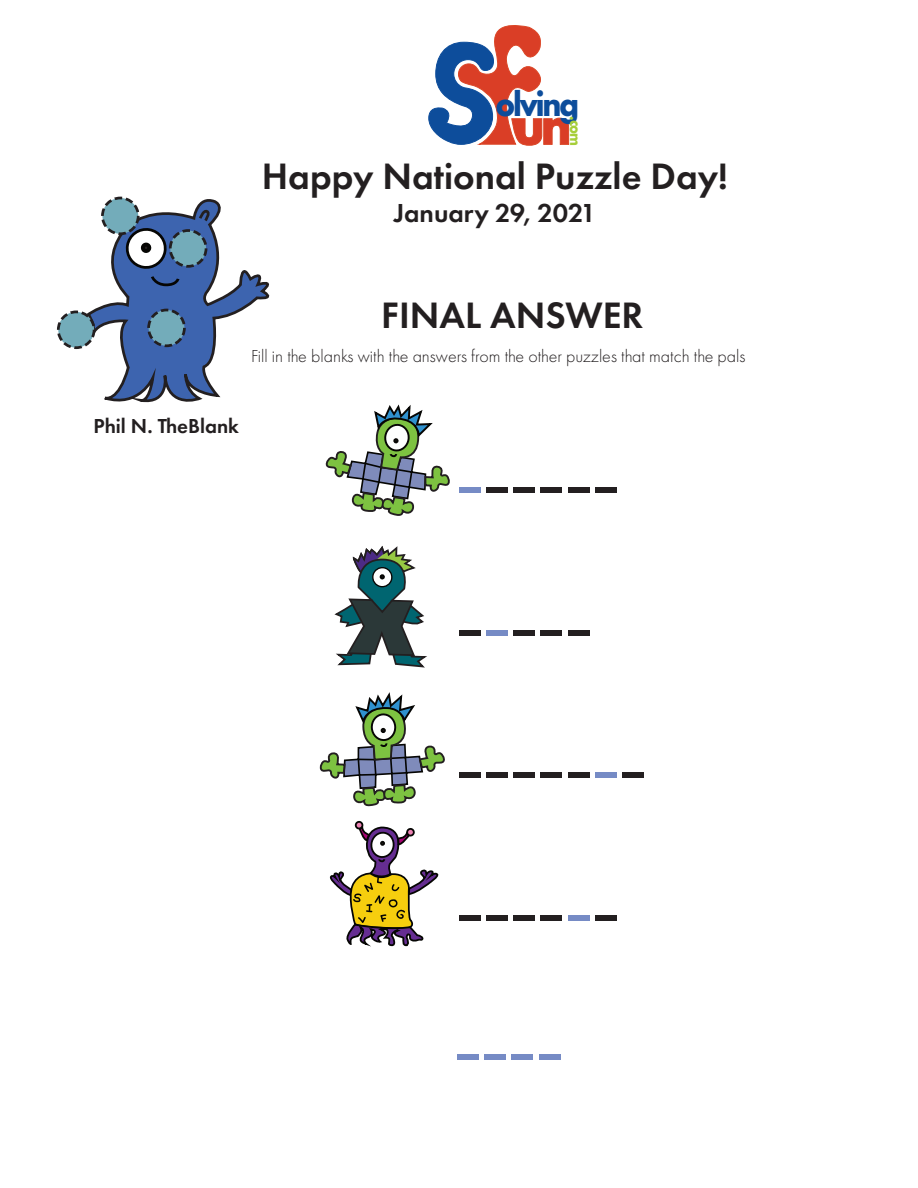
<style>
.page{position:relative;width:918px;height:1188px;background:#fff}
.page>*{position:absolute;margin:0;border:0;box-sizing:border-box;transform-origin:0 0}
.t1{font:88.5px/142.5px "Myriad Pro";color:#231f20}
.t2{font:88.5px "Myriad Pro";color:#768bc5}
.t3{font:600 38.1px "Futura PT";color:#231f20}
.t4{font:700 35.85px "Futura PT";letter-spacing:-.07em;color:#0d4d9b;scale:.91 1}
.t5{font:600 27px "Futura PT";color:#231f20}
.t6{font:600 21px "Futura PT";color:#231f20}
.t7{font:300 18px "Futura PT";color:#231f20}
.t8{font:700 16.65px "Futura PT";color:#a6ce39;scale:.89 1}
.s1{color:#768bc5}
</style>
<div class="page">
<div style="left:58px;top:312px;width:36px;height:36px;background:#73acba;border-radius:50%"></div>
<div style="left:57px;top:311px;width:38px;height:38px;border:3px dashed #231f20;border-radius:50%"></div>
<svg style="left:86px;top:196px;width:184px;height:207px"></svg>
<svg style="left:325px;top:404px;width:125px;height:264px"></svg>
<svg style="left:319px;top:692px;width:126px;height:255px"></svg>
<svg style="left:429px;top:25px;width:141px;height:121px"></svg>
<h3 class="t4" style="left:496px;top:81px;width:93px">olving</h3>
<p class="t8" style="left:587px;top:116px;width:35px;rotate:90deg">.com</p>
<h2 class="t3" style="left:262px;top:153px;width:468px">Happy National Puzzle Day!</h2>
<h3 class="t5" style="left:394px;top:196px;width:204px">January 29, 2021</h3>
<h2 class="t3" style="left:381px;top:291px;width:264px">FINAL ANSWER</h2>
<p class="t7" style="left:251px;top:346px;width:496px">Fill in the blanks with the answers from the other puzzles that match the pals</p>
<p class="t6" style="left:93px;top:413px;width:147px">Phil N. TheBlank</p>
<h1 class="t1" style="left:456px;top:412px;width:192px"><span class="s1">-</span>----- -<span class="s1">-</span>--- -----<span class="s1">-</span>- ----<span class="s1">-</span>-</h1>
<h1 class="t2" style="left:454px;top:997px;width:110px">----</h1>
</div>
